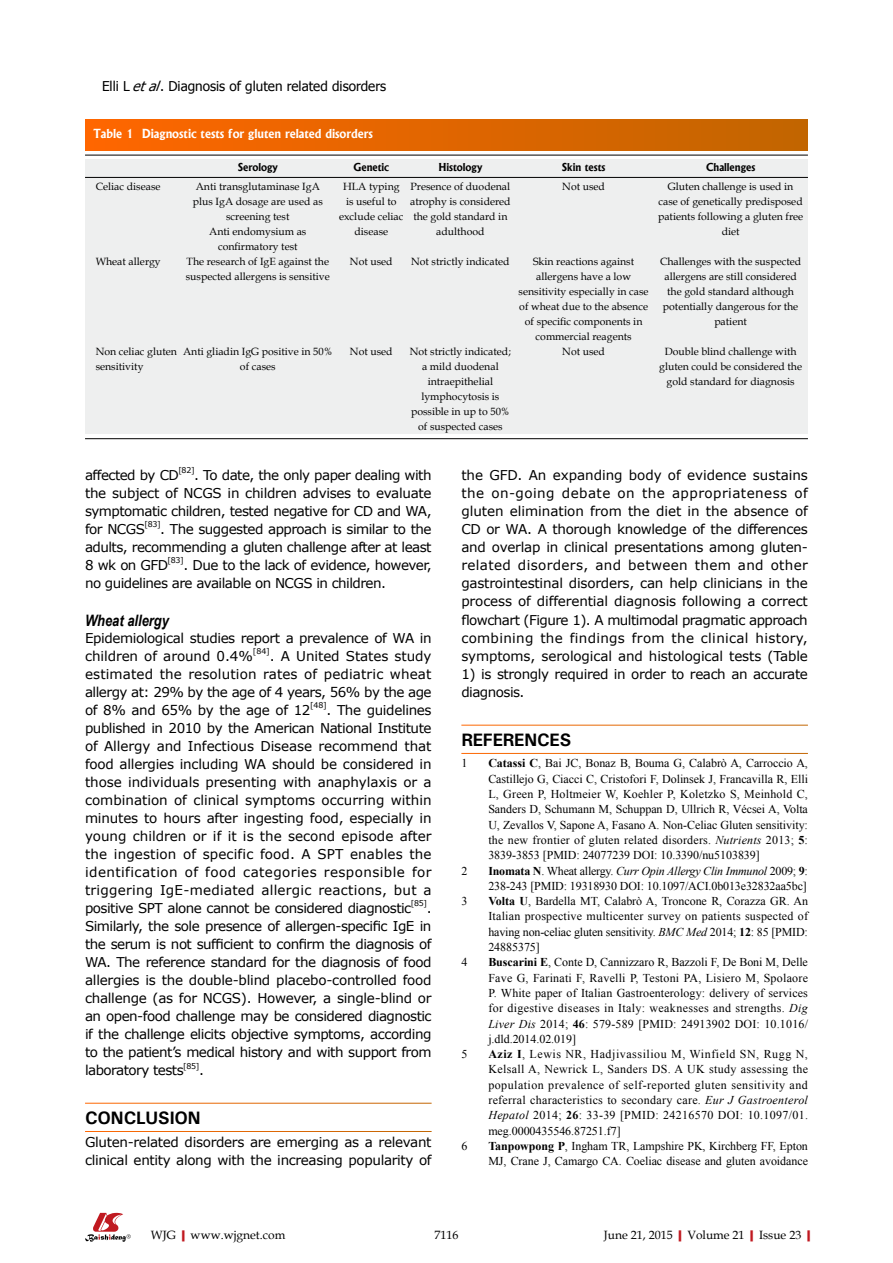
<style>
.page{position:relative;width:893px;height:1263px;background:#fff}
.page>*{position:absolute;margin:0;border:0;box-sizing:border-box;transform-origin:0 0}
.t1{font:700 18px "Univers";letter-spacing:-.01em;color:#000}
.t2{font:italic 700 15.75px "Arial Narrow";color:#000}
.t3{font:13.5px/18px "Verdana";letter-spacing:-.04em;color:#000;text-align:justify}
.t4{font:13.5px "Tahoma";color:#000}
.t5{font:12px/15.3px "Times New Roman";letter-spacing:-.005em;color:#000;text-align:justify}
.t6{font:12px "Book Antiqua";color:#000}
.t7{font:700 12px "Albertus";color:#fff}
.t8{font:10.5px/15px "Book Antiqua";color:#000;text-align:center}
.t9{font:700 10.5px "Albertus";color:#000}
.t10{font:7.8px "Verdana";letter-spacing:-.04em;color:#000}
.s1{font-style:italic}
.s2{font-weight:700}
.s3{font-weight:700;color:#c01920}
</style>
<div class="page">
<div style="left:85px;top:119px;width:723px;height:32px;background:linear-gradient(to right,#f60,#c16500)"></div>
<div style="left:85px;top:159px;width:723px;height:275px;background:#eeefef"></div>
<hr style="left:85px;top:155px;width:723px;height:1px;background:#000">
<hr style="left:85px;top:177px;width:723px;height:1px;background:#000">
<hr style="left:85px;top:438px;width:723px;height:1px;background:#000">
<svg style="left:85px;top:1213px;width:46px;height:29px"></svg>
<p class="t4" style="left:102px;top:77px;width:286px">Elli L <span class="s1">etal</span>. Diagnosis of gluten related disorders</p>
<p class="t7" style="left:94px;top:126px;width:281px">Table 1 Diagnostic tests for gluten related disorders</p>
<p class="t9" style="left:238px;top:160px;width:42px">Serology</p>
<p class="t9" style="left:354px;top:160px;width:37px">Genetic</p>
<p class="t9" style="left:438px;top:160px;width:46px">Histology</p>
<p class="t9" style="left:562px;top:160px;width:45px">Skin tests</p>
<p class="t9" style="left:706px;top:160px;width:51px">Challenges</p>
<p class="t8" style="left:96px;top:179px;width:66px">Celiac disease</p>
<p class="t8" style="left:193px;top:179px;width:131px">Anti transglutaminase IgA plus IgA dosage are used as screening test<br>Anti endomysium as confirmatory test</p>
<p class="t8" style="left:339px;top:179px;width:66px">HLA typing is useful to exclude celiac disease</p>
<p class="t8" style="left:410px;top:179px;width:102px">Presence of duodenal atrophy is considered the gold standard in adulthood</p>
<p class="t8" style="left:562px;top:179px;width:44px">Not used</p>
<p class="t8" style="left:658px;top:179px;width:147px">Gluten challenge is used in case of genetically predisposed patients following a gluten free diet</p>
<p class="t8" style="left:96px;top:254px;width:67px">Wheat allergy</p>
<p class="t8" style="left:186px;top:254px;width:145px;text-align:left">The research of IgE against the suspected allergens is sensitive</p>
<p class="t8" style="left:350px;top:254px;width:44px">Not used</p>
<p class="t8" style="left:411px;top:254px;width:100px">Not strictly indicated</p>
<p class="t8" style="left:519px;top:254px;width:132px">Skin reactions against allergens have a low sensitivity especially in case of wheat due to the absence of specific components in commercial reagents</p>
<p class="t8" style="left:660px;top:254px;width:143px">Challenges with the suspected allergens are still considered the gold standard although potentially dangerous for the patient</p>
<p class="t8" style="left:96px;top:344px;width:83px;text-align:left">Non celiac gluten sensitivity</p>
<p class="t8" style="left:183px;top:344px;width:151px">Anti gliadin IgG positive in 50% of cases</p>
<p class="t8" style="left:350px;top:344px;width:44px">Not used</p>
<p class="t8" style="left:410px;top:344px;width:103px">Not strictly indicated; a mild duodenal intraepithelial lymphocytosis is possible in up to 50% of suspected cases</p>
<p class="t8" style="left:562px;top:344px;width:44px">Not used</p>
<p class="t8" style="left:659px;top:344px;width:144px">Double blind challenge with gluten could be considered the gold standard for diagnosis</p>
<p class="t3" style="left:85px;top:465px;width:95px">affected by CD</p>
<p class="t10" style="left:178px;top:465px;width:18px">[82]</p>
<p class="t3" style="left:85px;top:465px;width:348px;text-indent:109px">. To date, the only paper dealing with the subject of NCGS in children advises to evaluate symptomatic children, tested negative for CD and WA, for NCGS</p>
<p class="t10" style="left:144px;top:519px;width:18px">[83]</p>
<p class="t3" style="left:85px;top:519px;width:348px;text-indent:75px">. The suggested approach is similar to the adults, recommending a gluten challenge after at least 8 wk on GFD</p>
<p class="t10" style="left:168px;top:555px;width:18px">[83]</p>
<p class="t3" style="left:85px;top:555px;width:348px;text-indent:98px">. Due to the lack of evidence, however, no guidelines are available on NCGS in children.</p>
<p class="t2" style="left:85px;top:609px;width:85px">Wheat allergy</p>
<p class="t3" style="left:85px;top:629px;width:348px">Epidemiological studies report a prevalence of WA in children of around 0.4%</p>
<p class="t10" style="left:253px;top:647px;width:19px">[84]</p>
<p class="t3" style="left:85px;top:647px;width:348px;text-indent:185px">. A United States study estimated the resolution rates of pediatric wheat allergy at: 29% by the age of 4 years, 56% by the age of 8% and 65% by the age of 12</p>
<p class="t10" style="left:310px;top:701px;width:18px">[48]</p>
<p class="t3" style="left:85px;top:701px;width:348px;text-indent:241px">. The guidelines published in 2010 by the American National Institute of Allergy and Infectious Disease recommend that food allergies including WA should be considered in those individuals presenting with anaphylaxis or a combination of clinical symptoms occurring within minutes to hours after ingesting food, especially in young children or if it is the second episode after the ingestion of specific food. A SPT enables the identification of food categories responsible for triggering IgE-mediated allergic reactions, but a positive SPT alone cannot be considered diagnostic</p>
<p class="t10" style="left:411px;top:899px;width:18px">[85]</p>
<p class="t3" style="left:85px;top:899px;width:348px;text-indent:342px">.<br>Similarly, the sole presence of allergen-specific IgE in the serum is not sufficient to confirm the diagnosis of WA. The reference standard for the diagnosis of food allergies is the double-blind placebo-controlled food challenge (as for NCGS). However, a single-blind or an open-food challenge may be considered diagnostic if the challenge elicits objective symptoms, according to the patient’s medical history and with support from laboratory tests</p>
<p class="t10" style="left:183px;top:1061px;width:18px">[85]</p>
<p class="t3" style="left:199px;top:1061px;width:6px">.</p>
<p class="t1" style="left:85px;top:1106px;width:117px">CONCLUSION</p>
<p class="t3" style="left:85px;top:1133px;width:348px">Gluten-related disorders are emerging as a relevant clinical entity along with the increasing popularity of</p>
<p class="t3" style="left:461px;top:465px;width:348px">the GFD. An expanding body of evidence sustains the on-going debate on the appropriateness of gluten elimination from the diet in the absence of CD or WA. A thorough knowledge of the differences and overlap in clinical presentations among gluten&shy;related disorders, and between them and other gastrointestinal disorders, can help clinicians in the process of differential diagnosis following a correct flowchart (Figure 1). A multimodal pragmatic approach combining the findings from the clinical history, symptoms, serological and histological tests (Table</p>
<p class="t3" style="left:461px;top:664px;width:348px">1) is strongly required in order to reach an accurate diagnosis.</p>
<p class="t1" style="left:461px;top:728px;width:111px">REFERENCES</p>
<p class="t5" style="left:461px;top:755px;width:7px">1</p>
<p class="t5" style="left:488px;top:755px;width:321px"><span class="s2">Catassi C</span>, Bai JC, Bonaz B, Bouma G, Calabrò A, Carroccio A, Castillejo G, Ciacci C, Cristofori F, Dolinsek J, Francavilla R, Elli L, Green P, Holtmeier W, Koehler P, Koletzko S, Meinhold C, Sanders D, Schumann M, Schuppan D, Ullrich R, Vécsei A, Volta U, Zevallos V, Sapone A, Fasano A. Non-Celiac Gluten sensitivity: the new frontier of gluten related disorders. <span class="s1">Nutrients</span> 2013; <span class="s2">5</span>:<br>3839-3853 [PMID: 24077239 DOI: 10.3390/nu5103839]</p>
<p class="t5" style="left:461px;top:863px;width:7px">2</p>
<p class="t5" style="left:488px;top:863px;width:321px"><span class="s2">Inomata N</span>. Wheat allergy. <span class="s1">Curr Opin Allergy Clin Immunol</span> 2009; <span class="s2">9</span>:<br>238-243 [PMID: 19318930 DOI: 10.1097/ACI.0b013e32832aa5bc]</p>
<p class="t5" style="left:461px;top:893px;width:7px">3</p>
<p class="t5" style="left:488px;top:893px;width:321px"><span class="s2">Volta U</span>, Bardella MT, Calabrò A, Troncone R, Corazza GR. An Italian prospective multicenter survey on patients suspected of having non-celiac gluten sensitivity. <span class="s1">BMC Med</span> 2014; <span class="s2">12</span>: 85 [PMID:<br>24885375]</p>
<p class="t5" style="left:461px;top:954px;width:7px">4</p>
<p class="t5" style="left:488px;top:954px;width:321px"><span class="s2">Buscarini E</span>, Conte D, Cannizzaro R, Bazzoli F, De Boni M, Delle Fave G, Farinati F, Ravelli P, Testoni PA, Lisiero M, Spolaore P. White paper of Italian Gastroenterology: delivery of services for digestive diseases in Italy: weaknesses and strengths. <span class="s1">Dig Liver Dis</span> 2014; <span class="s2">46</span>: 579-589 [PMID: 24913902 DOI: 10.1016/ j.dld.2014.02.019]</p>
<p class="t5" style="left:461px;top:1046px;width:7px">5</p>
<p class="t5" style="left:488px;top:1046px;width:321px"><span class="s2">Aziz I</span>, Lewis NR, Hadjivassiliou M, Winfield SN, Rugg N, Kelsall A, Newrick L, Sanders DS. A UK study assessing the population prevalence of self-reported gluten sensitivity and referral characteristics to secondary care. <span class="s1">Eur J Gastroenterol Hepatol</span> 2014; <span class="s2">26</span>: 33-39 [PMID: 24216570 DOI: 10.1097/01. meg.0000435546.87251.f7]</p>
<p class="t5" style="left:461px;top:1138px;width:7px">6</p>
<p class="t5" style="left:488px;top:1138px;width:321px"><span class="s2">Tanpowpong P</span>, Ingham TR, Lampshire PK, Kirchberg FF, Epton<br>MJ, Crane J, Camargo CA. Coeliac disease and gluten avoidance</p>
<p class="t6" style="left:151px;top:1226px;width:136px">WJG<span class="s3">|</span>www.wjgnet.com</p>
<p class="t6" style="left:434px;top:1226px;width:25px">7116</p>
<p class="t6" style="left:604px;top:1226px;width:214px">June 21, 2015<span class="s3">|</span>Volume 21<span class="s3">|</span>Issue 23<span class="s3">|</span></p>
</div>
